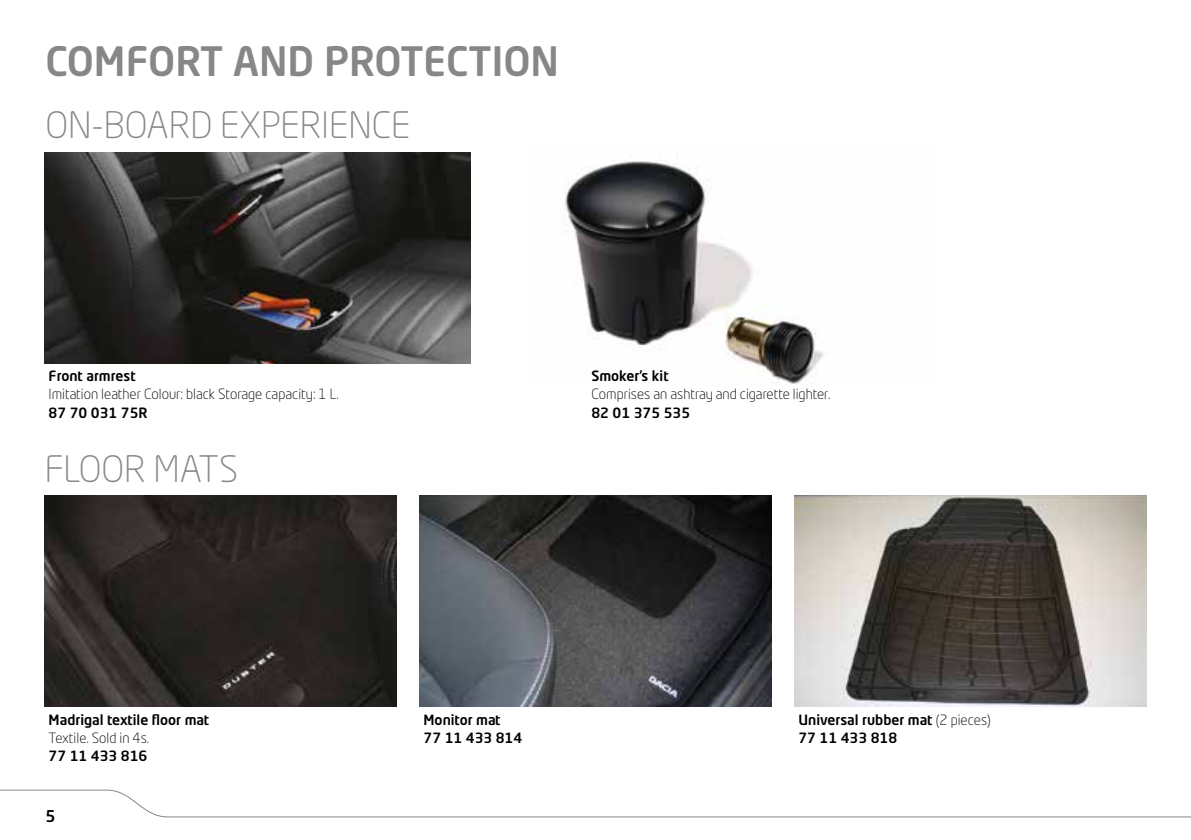
<style>
.page{position:relative;width:1191px;height:840px;background:#fff}
.page>*{position:absolute;margin:0;border:0;box-sizing:border-box;transform-origin:0 0}
.t1{font:500 40px "Neo Tech Dacia";color:#878787}
.t2{font:300 36px "Neo Tech Dacia";color:#878787}
.t3{font:500 16px "Neo Tech Dacia";color:#000}
.t4{font:500 14px/18.2px "Neo Tech Dacia";color:#000}
.t5{font:300 14px "Neo Tech Dacia";color:#000}
.s1{font-weight:300}
</style>
<div class="page">
<svg style="left:0;top:789px;width:1191px;height:28px"></svg>
<img style="left:45px;top:152px;width:425px;height:211px">
<img style="left:563px;top:156px;width:261px;height:228px">
<img style="left:45px;top:495px;width:352px;height:211px">
<img style="left:420px;top:495px;width:352px;height:211px">
<img style="left:794px;top:495px;width:352px;height:211px">
<h1 class="t1" style="left:45px;top:36px;width:515px">COMFORT AND PROTECTION</h1>
<h2 class="t2" style="left:45px;top:103px;width:366px">ON-BOARD EXPERIENCE</h2>
<p class="t4" style="left:49px;top:366px;width:89px">Front armrest</p>
<p class="t5" style="left:49px;top:385px;width:292px">Imitation leather Colour: black Storage capacity: 1 L.</p>
<p class="t4" style="left:49px;top:402px;width:101px">87 70 031 75R</p>
<h2 class="t2" style="left:45px;top:446px;width:195px">FLOOR MATS</h2>
<p class="t4" style="left:591px;top:366px;width:79px">Smoker’s kit</p>
<p class="t5" style="left:591px;top:385px;width:240px">Comprises an ashtray and cigarette lighter.</p>
<p class="t4" style="left:591px;top:402px;width:100px">82 01 375 535</p>
<p class="t4" style="left:49px;top:709px;width:162px">Madrigal textile floor mat</p>
<p class="t5" style="left:49px;top:728px;width:102px">Textile. Sold in 4s.</p>
<p class="t4" style="left:49px;top:745px;width:100px">77 11 433 816</p>
<p class="t3" style="left:45px;top:805px;width:12px">5</p>
<p class="t4" style="left:423px;top:709px;width:100px">Monitor mat<br>77 11 433 814</p>
<p class="t4" style="left:798px;top:709px;width:194px">Universal rubber mat <span class="s1">(2 pieces)<br></span>77 11 433 818</p>
</div>
